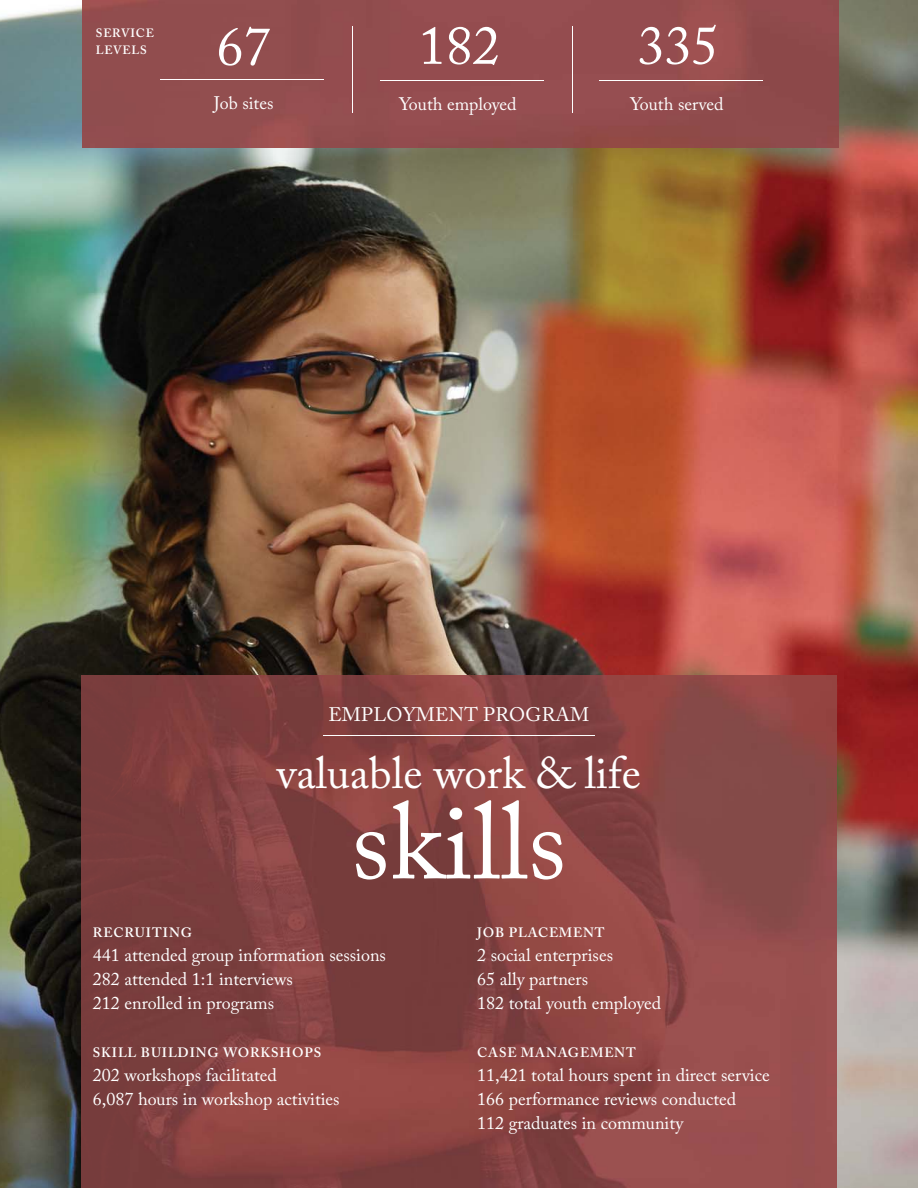
<style>
.page{position:relative;width:918px;height:1188px;background:#fff}
.page>*{position:absolute;margin:0;border:0;box-sizing:border-box;transform-origin:0 0}
.t1{font:108px "Adobe Caslon Pro";color:#fff}
.t2{font:54px "Adobe Caslon Pro";color:#fff}
.t3{font:45px "Adobe Caslon Pro";color:#fff}
.t4{font:19.5px "Adobe Caslon Pro";letter-spacing:.015em;color:#fff}
.t5{font:18px/24px "Adobe Caslon Pro";color:#fff}
.t6{font:600 13.5px "Adobe Caslon Pro";letter-spacing:.065em;color:#fff}
.t7{font:600 12px/16.5px "Adobe Caslon Pro";letter-spacing:.065em;color:#fff}
</style>
<div class="page">
<img style="left:0;top:0;width:918px;height:1188px">
<img style="left:81px;top:675px;width:756px;height:513px">
<hr style="left:323px;top:735px;width:272px;height:1px;background:#fff">
<div style="left:82px;top:0;width:756px;height:148px;background:#924d4f"></div>
<hr style="left:352px;top:26px;width:1px;height:86px;background:#fff">
<hr style="left:572px;top:26px;width:1px;height:86px;background:#fff">
<hr style="left:160px;top:80px;width:163px;height:1px;background:#fff">
<hr style="left:381px;top:80px;width:163px;height:1px;background:#fff">
<hr style="left:600px;top:80px;width:163px;height:1px;background:#fff">
<p class="t7" style="left:96px;top:26px;width:59px">SERVICE<br>LEVELS</p>
<h2 class="t2" style="left:217px;top:26px;width:55px">67</h2>
<p class="t5" style="left:214px;top:93px;width:61px">Job sites</p>
<h2 class="t2" style="left:419px;top:25px;width:82px">182</h2>
<p class="t5" style="left:399px;top:94px;width:119px">Youth employed</p>
<h2 class="t2" style="left:638px;top:25px;width:82px">335</h2>
<p class="t5" style="left:630px;top:94px;width:95px">Youth served</p>
<p class="t4" style="left:329px;top:707px;width:262px">EMPLOYMENT PROGRAM</p>
<h3 class="t3" style="left:277px;top:756px;width:366px">valuable work &amp; life</h3>
<h1 class="t1" style="left:351px;top:801px;width:217px">skills</h1>
<p class="t6" style="left:93px;top:927px;width:101px">RECRUITING</p>
<p class="t5" style="left:93px;top:944px;width:295px">441 attended group information sessions<br>282 attended 1:1 interviews<br>212 enrolled in programs</p>
<p class="t6" style="left:93px;top:1047px;width:230px">SKILL BUILDING WORKSHOPS</p>
<p class="t5" style="left:93px;top:1064px;width:248px">202 workshops facilitated<br>6,087 hours in workshop activities</p>
<p class="t6" style="left:477px;top:927px;width:129px">JOB PLACEMENT</p>
<p class="t5" style="left:477px;top:944px;width:186px">2 social enterprises<br>65 ally partners<br>182 total youth employed</p>
<p class="t6" style="left:477px;top:1047px;width:160px">CASE MANAGEMENT</p>
<p class="t5" style="left:477px;top:1064px;width:294px">11,421 total hours spent in direct service<br>166 performance reviews conducted<br>112 graduates in community</p>
</div>
